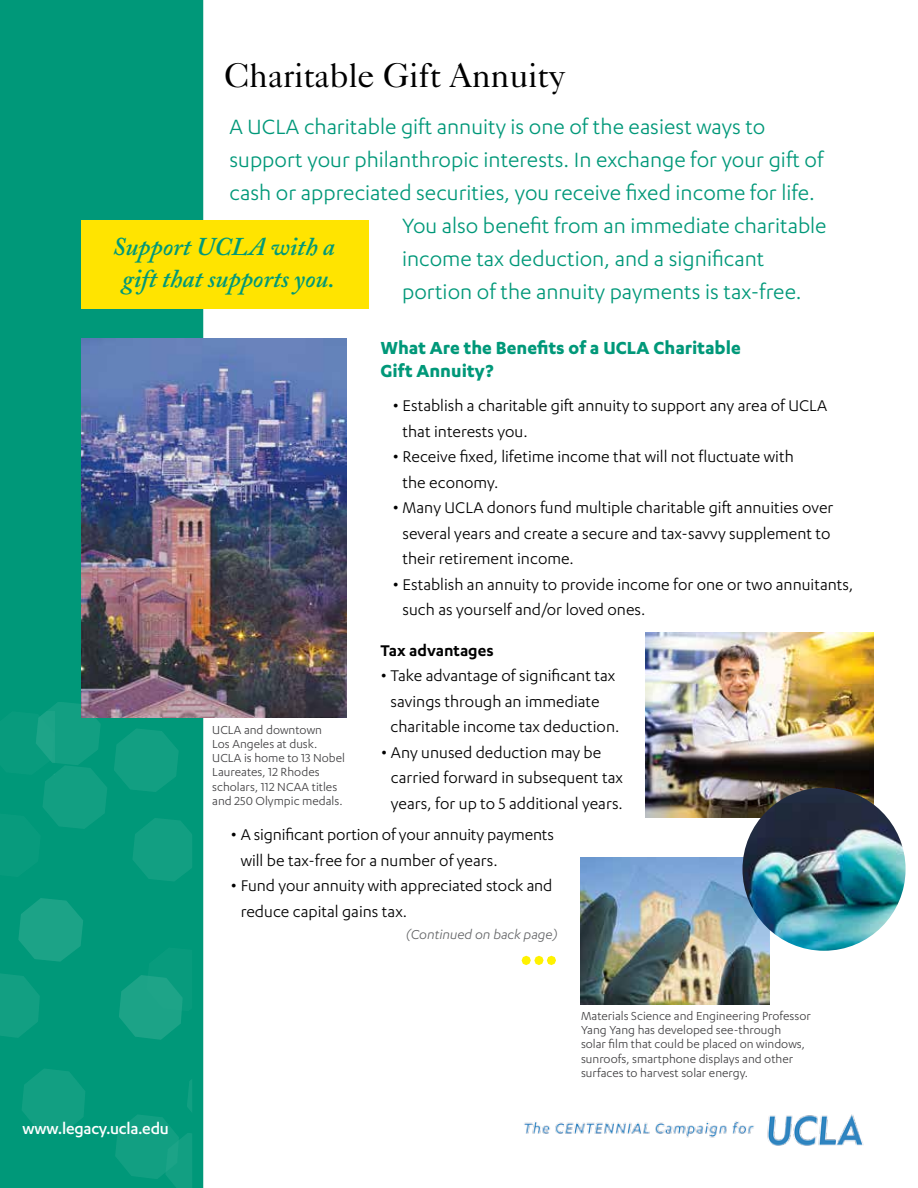
<style>
.page{position:relative;width:918px;height:1188px;background:#fff}
.page>*{position:absolute;margin:0;border:0;box-sizing:border-box;transform-origin:0 0}
.t1{font:34.5px "Caslon Five Forty";letter-spacing:-.01em;color:#000}
.t2{font:italic 600 25.5px/31.5px "Adobe Caslon";color:#009879;text-align:center}
.t3{font:24px "Karbon";color:#009879}
.t4{font:700 20.25px/22.5px "Karbon";color:#009879}
.t5{font:18px/25.5px "Karbon";color:#000}
.t6{font:500 18px "Karbon";letter-spacing:-.015em;color:#fff}
.t7{font:600 18px "Karbon";color:#000}
.t8{font:italic 15px "Karbon";color:#636466}
.t9{font:13.5px/14.2px "Karbon";color:#414042}
.s1{font-size:21px}
</style>
<div class="page">
<div style="left:0;top:0;width:203px;height:1188px;background:#009879"></div>
<svg style="left:0;top:973px;width:40px;height:65px;background:#0e9d80"></svg>
<svg style="left:18px;top:898px;width:65px;height:64px;background:#15a083"></svg>
<svg style="left:132px;top:818px;width:60px;height:64px;background:#0e9d80"></svg>
<svg style="left:114px;top:728px;width:65px;height:64px;background:#0d9d7f"></svg>
<svg style="left:0;top:702px;width:107px;height:175px;background:#089b7d"></svg>
<svg style="left:119px;top:947px;width:73px;height:93px;background:#0f9d80"></svg>
<svg style="left:115px;top:1065px;width:77px;height:123px;background:#089b7d"></svg>
<svg style="left:22px;top:1068px;width:63px;height:65px;background:#0d9d7f"></svg>
<img style="left:524px;top:1114px;width:340px;height:32px">
<div style="left:81px;top:221px;width:287px;height:88px;background:#ffe400"></div>
<img style="left:646px;top:633px;width:228px;height:185px">
<img style="left:81px;top:339px;width:266px;height:378px">
<svg style="left:522px;top:956px;width:34px;height:9px"></svg>
<img style="left:580px;top:858px;width:190px;height:147px">
<img style="left:742px;top:788px;width:164px;height:163px;border-radius:82px">
<h1 class="t1" style="left:225px;top:55px;width:343px">Charitable Gift Annuity</h1>
<h3 class="t3" style="left:230px;top:113px;width:538px">A UCLA charitable gift annuity is one of the easiest ways to</h3>
<h3 class="t3" style="left:230px;top:146px;width:596px">support your philanthropic interests. In exchange for your gift of</h3>
<h3 class="t3" style="left:230px;top:179px;width:587px">cash or appreciated securities, you receive fixed income for life.</h3>
<h3 class="t3" style="left:402px;top:212px;width:426px">You also benefit from an immediate charitable</h3>
<h3 class="t3" style="left:402px;top:245px;width:364px">income tax deduction, and a significant</h3>
<h3 class="t3" style="left:402px;top:278px;width:401px">portion of the annuity payments is tax-free.</h3>
<h2 class="t2" style="left:112px;top:232px;width:224px">Support UCLA with a gift that supports you.</h2>
<p class="t4" style="left:380px;top:336px;width:362px">What Are the Benefits of a UCLA Charitable<br>Gift Annuity?</p>
<p class="t5" style="left:403px;top:393px;width:426px;text-indent:-10px"><span class="s1">•</span> Establish a charitable gift annuity to support any area of UCLA that interests you.</p>
<p class="t5" style="left:403px;top:444px;width:393px;text-indent:-10px"><span class="s1">•</span> Receive fixed, lifetime income that will not fluctuate with the economy.</p>
<p class="t5" style="left:403px;top:495px;width:433px;text-indent:-10px"><span class="s1">•</span> Many UCLA donors fund multiple charitable gift annuities over several years and create a secure and tax-savvy supplement to their retirement income.</p>
<p class="t5" style="left:403px;top:571px;width:452px;text-indent:-10px"><span class="s1">•</span> Establish an annuity to provide income for one or two annuitants, such as yourself and/or loved ones.</p>
<p class="t7" style="left:380px;top:640px;width:115px">Tax advantages</p>
<p class="t5" style="left:380px;top:663px;width:240px;text-align:center"><span class="s1">•</span> Take advantage of significant tax savings through an immediate charitable income tax deduction.</p>
<p class="t5" style="left:391px;top:739px;width:234px;text-indent:-10px"><span class="s1">•</span> Any unused deduction may be carried forward in subsequent tax years, for up to 5 additional years.</p>
<p class="t5" style="left:241px;top:822px;width:315px;text-indent:-10px"><span class="s1">•</span> A significant portion of your annuity payments will be tax-free for a number of years.</p>
<p class="t5" style="left:241px;top:873px;width:313px;text-indent:-10px"><span class="s1">•</span> Fund your annuity with appreciated stock and reduce capital gains tax.</p>
<p class="t9" style="left:212px;top:722px;width:134px">UCLA and downtown<br>Los Angeles at dusk.<br>UCLA is home to 13 Nobel<br>Laureates, 12 Rhodes scholars, 112 NCAA titles and 250 Olympic medals.</p>
<p class="t6" style="left:22px;top:1118px;width:148px">www.legacy.ucla.edu</p>
<p class="t8" style="left:406px;top:927px;width:153px">(Continued on back page)</p>
<p class="t9" style="left:581px;top:1008px;width:231px">Materials Science and Engineering Professor Yang Yang has developed see-through<br>solar film that could be placed on windows, sunroofs, smartphone displays and other surfaces to harvest solar energy.</p>
</div>
